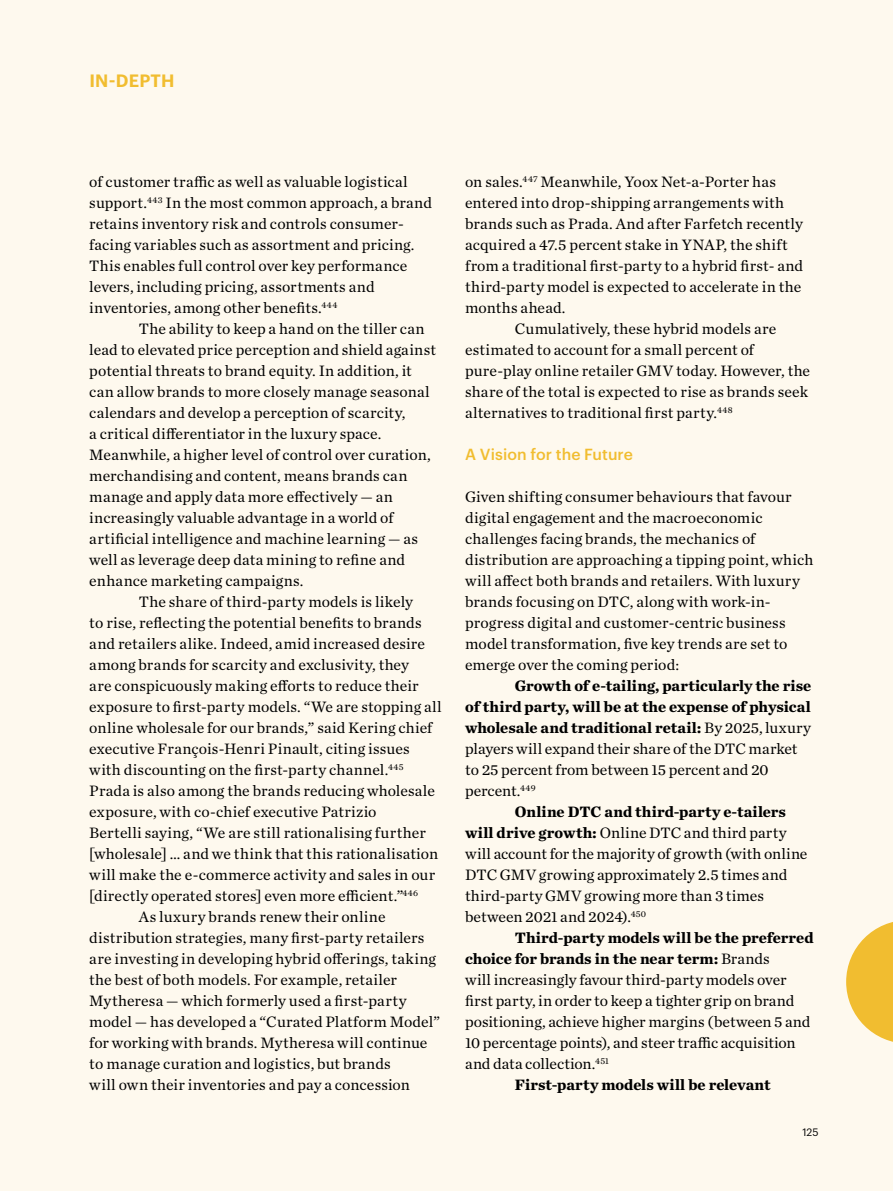
<style>
.page{position:relative;width:893px;height:1191px;background:#fef9ee}
.page>*{position:absolute;margin:0;border:0;box-sizing:border-box;transform-origin:0 0}
.t1{font:600 17.5px "Graphik";letter-spacing:.01em;color:#f1bd30}
.t2{font:15.75px/21px "Chronicle Text G1";letter-spacing:.01em;color:#000}
.t3{font:700 15.75px "Chronicle Text G1";color:#000}
.t4{font:500 15.75px "Graphik";letter-spacing:.005em;color:#f1bd30}
.t5{font:15.75px "Chronicle Text G1";letter-spacing:-.01em;color:#000}
.t6{font:10.5px "Graphik";color:#000}
.s1{font-weight:400}
.s2{font-weight:700}
</style>
<div class="page">
<svg style="left:846px;top:922px;width:47px;height:120px"></svg>
<p class="t1" style="left:89px;top:67px;width:87px">IN-DEPTH</p>
<p class="t2" style="left:89px;top:170px;width:344px">of customer traffic as well as valuable logistical support.<sup>443</sup> In the most common approach, a brand retains inventory risk and controls consumer&shy;facing variables such as assortment and pricing.<br>This enables full control over key performance levers, including pricing, assortments and inventories, among other benefits.<sup>444</sup></p>
<p class="t2" style="left:89px;top:317px;width:348px;text-indent:50px">The ability to keep a hand on the tiller can lead to elevated price perception and shield against potential threats to brand equity. In addition, it can allow brands to more closely manage seasonal calendars and develop a perception of scarcity,<br>a critical differentiator in the luxury space.<br>Meanwhile, a higher level of control over curation, merchandising and content, means brands can manage and apply data more effectively — an increasingly valuable advantage in a world of artificial intelligence and machine learning — as well as leverage deep data mining to refine and enhance marketing campaigns.</p>
<p class="t2" style="left:139px;top:590px;width:276px">The share of third-party models is likely</p>
<p class="t2" style="left:89px;top:611px;width:334px">to rise, reflecting the potential benefits to brands</p>
<p class="t2" style="left:89px;top:632px;width:337px">and retailers alike. Indeed, amid increased desire</p>
<p class="t2" style="left:89px;top:653px;width:321px">among brands for scarcity and exclusivity, they</p>
<p class="t2" style="left:89px;top:674px;width:331px">are conspicuously making efforts to reduce their</p>
<p class="t2" style="left:89px;top:695px;width:354px">exposure to first-party models. “We are stopping all</p>
<p class="t2" style="left:89px;top:716px;width:345px">online wholesale for our brands,” said Kering chief</p>
<p class="t2" style="left:89px;top:737px;width:322px">executive François-Henri Pinault, citing issues</p>
<p class="t2" style="left:89px;top:758px;width:316px">with discounting on the first-party channel.<sup>445</sup></p>
<p class="t2" style="left:89px;top:779px;width:347px">Prada is also among the brands reducing wholesale</p>
<p class="t2" style="left:89px;top:800px;width:289px">exposure, with co-chief executive Patrizio</p>
<p class="t2" style="left:89px;top:821px;width:338px">Bertelli saying, “We are still rationalising further</p>
<p class="t2" style="left:89px;top:842px;width:350px">[wholesale] … and we think that this rationalisation</p>
<p class="t2" style="left:89px;top:863px;width:347px">will make the e-commerce activity and sales in our</p>
<p class="t2" style="left:89px;top:884px;width:330px">[directly operated stores] even more efficient.”<sup>446</sup></p>
<p class="t2" style="left:139px;top:905px;width:248px">As luxury brands renew their online</p>
<p class="t2" style="left:89px;top:926px;width:337px">distribution strategies, many first-party retailers</p>
<p class="t2" style="left:89px;top:947px;width:348px">are investing in developing hybrid offerings, taking</p>
<p class="t2" style="left:89px;top:968px;width:309px">the best of both models. For example, retailer</p>
<p class="t2" style="left:89px;top:989px;width:319px">Mytheresa — which formerly used a first-party</p>
<p class="t2" style="left:89px;top:1010px;width:352px">model — has developed a “Curated Platform Model”</p>
<p class="t2" style="left:89px;top:1031px;width:340px">for working with brands. Mytheresa will continue</p>
<p class="t2" style="left:89px;top:1052px;width:303px">to manage curation and logistics, but brands</p>
<p class="t2" style="left:89px;top:1073px;width:322px">will own their inventories and pay a concession</p>
<p class="t2" style="left:465px;top:170px;width:312px">on sales.<sup>447</sup> Meanwhile, Yoox Net-a-Porter has</p>
<p class="t2" style="left:465px;top:191px;width:321px">entered into drop-shipping arrangements with</p>
<p class="t2" style="left:465px;top:212px;width:339px">brands such as Prada. And after Farfetch recently</p>
<p class="t2" style="left:465px;top:233px;width:324px">acquired a 47.5 percent stake in YNAP, the shift</p>
<p class="t2" style="left:465px;top:254px;width:340px">from a traditional first-party to a hybrid first- and</p>
<p class="t2" style="left:465px;top:275px;width:338px">third-party model is expected to accelerate in the</p>
<p class="t2" style="left:465px;top:296px;width:102px">months ahead.</p>
<p class="t2" style="left:515px;top:317px;width:263px">Cumulatively, these hybrid models are</p>
<p class="t2" style="left:465px;top:338px;width:290px">estimated to account for a small percent of</p>
<p class="t2" style="left:465px;top:359px;width:347px">pure-play online retailer GMV today. However, the</p>
<p class="t2" style="left:465px;top:380px;width:344px">share of the total is expected to rise as brands seek</p>
<p class="t2" style="left:465px;top:401px;width:269px">alternatives to traditional first party.<sup>448</sup></p>
<p class="t4" style="left:465px;top:442px;width:169px">A Vision for the Future</p>
<p class="t2" style="left:465px;top:485px;width:350px">Given shifting consumer behaviours that favour digital engagement and the macroeconomic challenges facing brands, the mechanics of distribution are approaching a tipping point, which will affect both brands and retailers. With luxury brands focusing on DTC, along with work-in&shy;progress digital and customer-centric business model transformation, five key trends are set to emerge over the coming period:</p>
<p class="t3" style="left:515px;top:673px;width:298px">Growth of e-tailing, particularly the rise</p>
<p class="t3" style="left:465px;top:694px;width:347px">of third party, will be at the expense of physical</p>
<p class="t3" style="left:465px;top:715px;width:347px">wholesale and traditional retail: <span class="s1">By 2025, luxury</span></p>
<p class="t2" style="left:465px;top:737px;width:334px">players will expand their share of the DTC market</p>
<p class="t2" style="left:465px;top:758px;width:305px">to 25 percent from between 15 percent and 20</p>
<p class="t5" style="left:465px;top:779px;width:72px">percent.<sup>449</sup></p>
<p class="t3" style="left:515px;top:799px;width:273px">Online DTC and third-party e-tailers</p>
<p class="t2" style="left:465px;top:821px;width:323px"><span class="s2">will drive growth:</span> Online DTC and third party</p>
<p class="t2" style="left:465px;top:842px;width:344px">will account for the majority of growth (with online</p>
<p class="t2" style="left:465px;top:863px;width:324px">DTC GMV growing approximately 2.5 times and</p>
<p class="t2" style="left:465px;top:884px;width:300px">third-party GMV growing more than 3 times</p>
<p class="t2" style="left:465px;top:905px;width:183px">between 2021 and 2024).<sup>450</sup></p>
<p class="t3" style="left:515px;top:925px;width:300px">Third-party models will be the preferred</p>
<p class="t3" style="left:465px;top:946px;width:306px">choice for brands in the near term: <span class="s1">Brands</span></p>
<p class="t2" style="left:465px;top:968px;width:323px">will increasingly favour third-party models over</p>
<p class="t2" style="left:465px;top:989px;width:331px">first party, in order to keep a tighter grip on brand</p>
<p class="t2" style="left:465px;top:1010px;width:347px">positioning, achieve higher margins (between 5 and</p>
<p class="t2" style="left:465px;top:1031px;width:332px">10 percentage points), and steer traffic acquisition</p>
<p class="t2" style="left:465px;top:1052px;width:145px">and data collection.<sup>451</sup></p>
<p class="t3" style="left:515px;top:1072px;width:257px">First-party models will be relevant</p>
<p class="t6" style="left:802px;top:1124px;width:18px">125</p>
</div>
